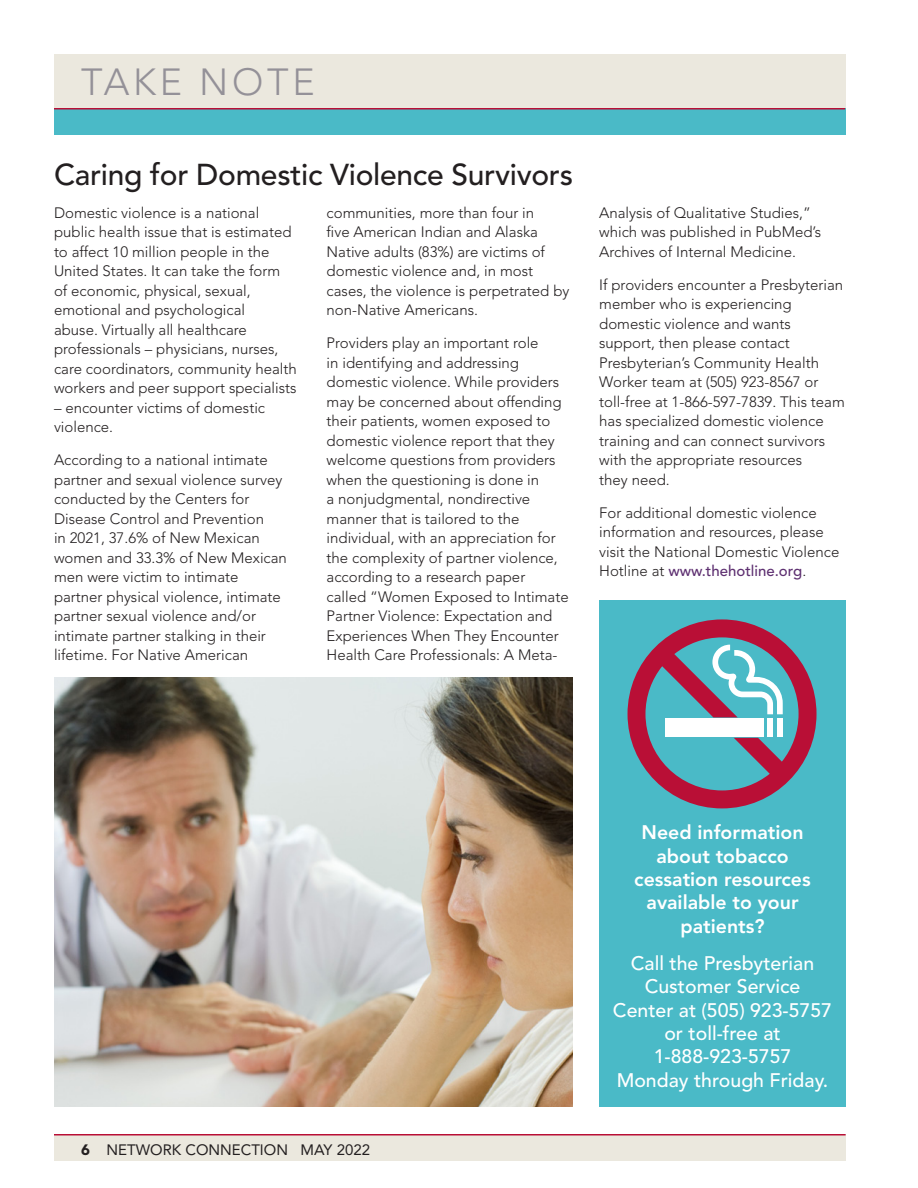
<style>
.page{position:relative;width:918px;height:1188px;background:#fff}
.page>*{position:absolute;margin:0;border:0;box-sizing:border-box;transform-origin:0 0}
.t1{font:300 37.5px "Avenir LT Std";letter-spacing:.1em;color:#949198}
.t2{font:500 30px "Avenir LT Std";letter-spacing:-.01em;color:#231f20}
.t3{font:500 19.5px/23.4px "Avenir LT Std";color:#fff;text-align:center}
.t4{font:800 19.5px/23.4px "Avenir LT Std";color:#fff;text-align:center}
.t5{font:300 15px/19.5px "Avenir LT Std";color:#231f20}
.t6{font:15px "Avenir LT Std";color:#231f20}
.s1{font-weight:500;color:#5e3071}
.s2{font-weight:900}
</style>
<div class="page">
<div style="left:54px;top:1134px;width:792px;height:27px;background:#ebe8de"></div>
<hr style="left:54px;top:1134px;width:792px;height:2px;background:#b90f36">
<div style="left:54px;top:54px;width:792px;height:54px;background:#ebe8de"></div>
<div style="left:54px;top:108px;width:792px;height:27px;background:#4abac7"></div>
<hr style="left:54px;top:108px;width:791px;height:2px;background:#b90f36">
<div style="left:599px;top:600px;width:247px;height:507px;background:#4abac7"></div>
<svg style="left:628px;top:619px;width:189px;height:189px"></svg>
<div style="left:665px;top:718px;width:98px;height:19px;background:#fff"></div>
<div style="left:767px;top:718px;width:6px;height:19px;background:#fff"></div>
<div style="left:777px;top:718px;width:6px;height:19px;background:#fff"></div>
<img style="left:54px;top:677px;width:518px;height:430px">
<p class="t1" style="left:81px;top:60px;width:235px">TAKE NOTE</p>
<p class="t2" style="left:54px;top:157px;width:521px">Caring for Domestic Violence Survivors</p>
<p class="t5" style="left:54px;top:203px;width:244px">Domestic violence is a national public health issue that is estimated to affect 10 million people in the United States. It can take the form of economic, physical, sexual, emotional and psychological<br>abuse. Virtually all healthcare professionals – physicians, nurses, care coordinators, community health workers and peer support specialists</p>
<p class="t5" style="left:54px;top:398px;width:213px">– encounter victims of domestic violence.</p>
<p class="t5" style="left:54px;top:450px;width:234px">According to a national intimate partner and sexual violence survey conducted by the Centers for<br>Disease Control and Prevention<br>in 2021, 37.6% of New Mexican women and 33.3% of New Mexican men were victim to intimate partner physical violence, intimate partner sexual violence and/or intimate partner stalking in their lifetime. For Native American</p>
<p class="t5" style="left:327px;top:203px;width:244px">communities, more than four in<br>five American Indian and Alaska<br>Native adults (83%) are victims of domestic violence and, in most cases, the violence is perpetrated by non-Native Americans.</p>
<p class="t5" style="left:327px;top:333px;width:244px">Providers play an important role<br>in identifying and addressing domestic violence. While providers may be concerned about offending their patients, women exposed to domestic violence report that they welcome questions from providers when the questioning is done in<br>a nonjudgmental, nondirective manner that is tailored to the individual, with an appreciation for the complexity of partner violence, according to a research paper called “Women Exposed to Intimate Partner Violence: Expectation and Experiences When They Encounter Health Care Professionals: A Meta-</p>
<p class="t5" style="left:599px;top:203px;width:224px">Analysis of Qualitative Studies,” which was published in PubMed’s<br>Archives of Internal Medicine.</p>
<p class="t5" style="left:599px;top:275px;width:247px">If providers encounter a Presbyterian member who is experiencing domestic violence and wants support, then please contact<br>Presbyterian’s Community Health<br>Worker team at (505) 923-8567 or toll-free at 1-866-597-7839. This team has specialized domestic violence training and can connect survivors with the appropriate resources<br>they need.</p>
<p class="t5" style="left:599px;top:503px;width:242px">For additional domestic violence information and resources, please visit the National Domestic Violence Hotline at <span class="s1">www.thehotline.org</span>.</p>
<p class="t6" style="left:81px;top:1141px;width:291px"><span class="s2">6</span> NETWORK CONNECTION MAY 2022</p>
<p class="t4" style="left:634px;top:821px;width:178px">Need information about tobacco cessation resources available to your patients?</p>
<p class="t3" style="left:613px;top:952px;width:221px">Call the Presbyterian<br>Customer Service<br>Center at (505) 923-5757 or toll-free at<br>1-888-923-5757<br>Monday through Friday.</p>
</div>
